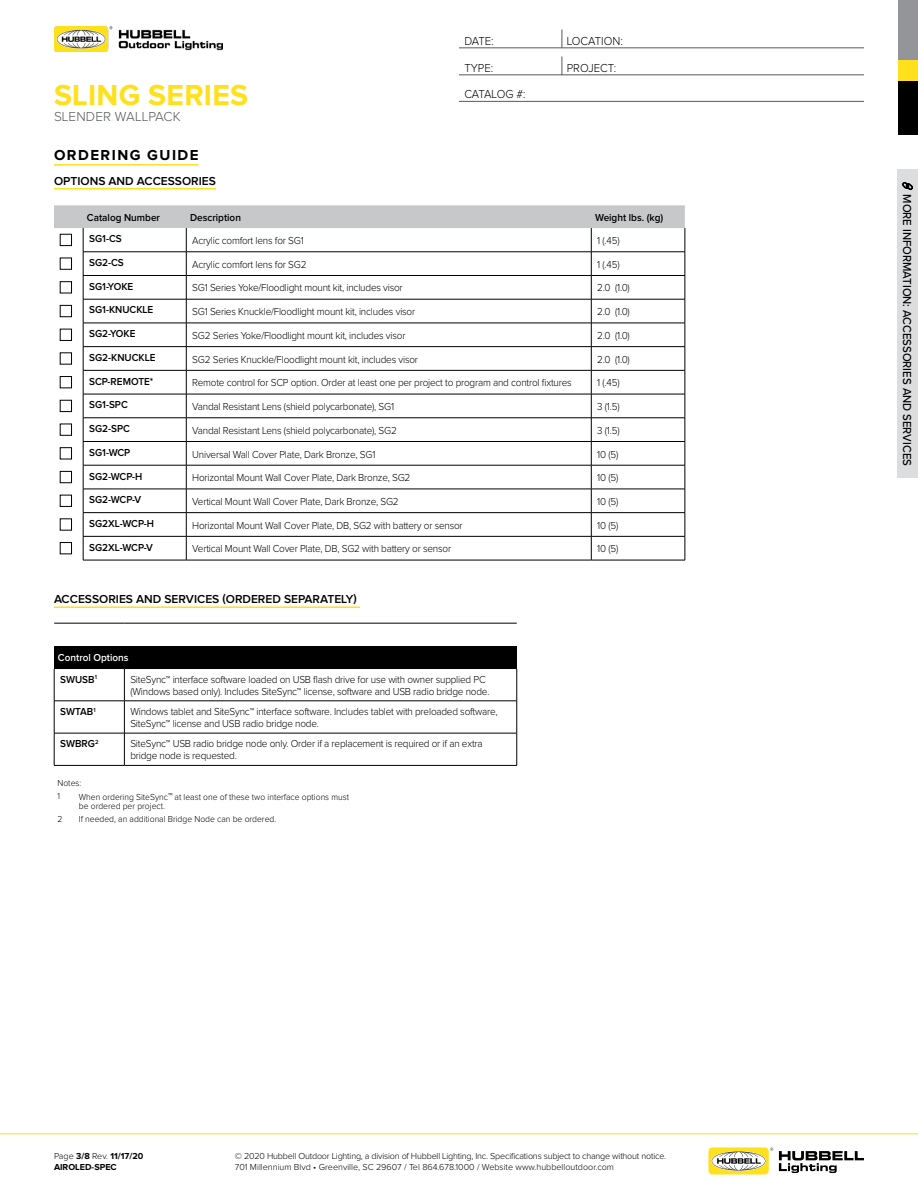
<style>
.page{position:relative;width:918px;height:1188px;background:#fff}
.page>*{position:absolute;margin:0;border:0;box-sizing:border-box;transform-origin:0 0}
.t1{font:700 30px "Proxima Nova";letter-spacing:.01em;color:#ffe01c}
.t2{font:700 15px "Proxima Nova";letter-spacing:.1em;color:#000}
.t3{font:300 13.5px "Proxima Nova";letter-spacing:.01em;color:#58595b}
.t4{font:600 12px "Proxima Nova";color:#000}
.t5{font:500 12px "Proxima Nova";color:#000;scale:.95 1}
.t6{font:300 12px "Proxima Nova";color:#000;scale:.95 1}
.t7{font:300 12px "Proxima Nova";letter-spacing:-.02em;color:#000;scale:.95 1}
.t8{font:300 10.5px/12px "Proxima Nova";letter-spacing:-.02em;color:#000;scale:.95 1}
.t9{font:600 10.5px "Proxima Nova";color:#000;scale:.95 1}
.t10{font:600 10.5px/21.5px "Proxima Nova";color:#fff;scale:.95 1}
.t11{font:300 9px/10.8px "Proxima Nova";letter-spacing:-.02em;color:#000}
.t12{font:300 9px/13.5px "Proxima Nova";color:#000;scale:.95 1}
.t13{font:700 9px/10.8px "Proxima Nova";color:#000}
.s1{color:#000}
.s2{font-size:10.5px}
.s3{font-weight:300}
</style>
<div class="page">
<hr style="left:0;top:1134px;width:918px;height:1px;background:#ffe01c">
<div style="left:898px;top:81px;width:20px;height:54px;background:#000"></div>
<div style="left:898px;top:0;width:20px;height:61px;background:#939598"></div>
<div style="left:898px;top:61px;width:20px;height:20px;background:#ffe01c"></div>
<svg style="left:779px;top:1151px;width:85px;height:22px"></svg>
<div style="left:708px;top:1148px;width:61px;height:26px;background:#ffe01c;border-radius:5px"></div>
<svg style="left:711px;top:1151px;width:55px;height:20px"></svg>
<svg style="left:712px;top:1148px;width:61px;height:22px"></svg>
<img style="left:54px;top:27px;width:168px;height:24px">
<hr style="left:54px;top:164px;width:145px;height:2px;background:#ffe01c">
<hr style="left:459px;top:48px;width:405px;height:1px;background:#58595b">
<svg style="left:562px;top:30px;width:1px;height:18px"></svg>
<hr style="left:459px;top:75px;width:405px;height:1px;background:#58595b">
<hr style="left:459px;top:101px;width:405px;height:1px;background:#58595b">
<svg style="left:562px;top:57px;width:1px;height:18px"></svg>
<hr style="left:54px;top:606px;width:306px;height:2px;background:#ffe01c">
<div style="left:54px;top:646px;width:463px;height:23px;background:#000"></div>
<svg style="left:55px;top:669px;width:462px;height:96px"></svg>
<hr style="left:54px;top:623px;width:70px;height:1px;background:#000">
<hr style="left:124px;top:623px;width:393px;height:1px;background:#000">
<hr style="left:54px;top:669px;width:1px;height:32px;background:#000">
<hr style="left:124px;top:669px;width:1px;height:32px;background:#000">
<hr style="left:517px;top:669px;width:1px;height:32px;background:#000">
<hr style="left:54px;top:701px;width:70px;height:1px;background:#000">
<hr style="left:54px;top:701px;width:1px;height:32px;background:#000">
<hr style="left:124px;top:701px;width:393px;height:1px;background:#000">
<hr style="left:124px;top:701px;width:1px;height:32px;background:#000">
<hr style="left:517px;top:701px;width:1px;height:32px;background:#000">
<hr style="left:54px;top:733px;width:70px;height:1px;background:#000">
<hr style="left:54px;top:733px;width:1px;height:32px;background:#000">
<hr style="left:124px;top:733px;width:393px;height:1px;background:#000">
<hr style="left:124px;top:733px;width:1px;height:32px;background:#000">
<hr style="left:517px;top:733px;width:1px;height:32px;background:#000">
<hr style="left:54px;top:765px;width:70px;height:1px;background:#000">
<hr style="left:124px;top:765px;width:393px;height:1px;background:#000">
<hr style="left:54px;top:188px;width:162px;height:1px;background:#ffe01c">
<svg style="left:54px;top:205px;width:632px;height:355px"></svg>
<hr style="left:83px;top:560px;width:103px;height:1px;background:#000">
<hr style="left:186px;top:560px;width:405px;height:1px;background:#000">
<hr style="left:591px;top:560px;width:94px;height:1px;background:#000">
<div style="left:60px;top:234px;width:12px;height:12px;border:1px solid #000"></div>
<div style="left:60px;top:258px;width:12px;height:11px;border:1px solid #000"></div>
<div style="left:60px;top:281px;width:12px;height:12px;border:1px solid #000"></div>
<div style="left:60px;top:305px;width:12px;height:12px;border:1px solid #000"></div>
<div style="left:60px;top:329px;width:12px;height:12px;border:1px solid #000"></div>
<div style="left:60px;top:353px;width:12px;height:11px;border:1px solid #000"></div>
<div style="left:60px;top:376px;width:12px;height:12px;border:1px solid #000"></div>
<div style="left:60px;top:400px;width:12px;height:12px;border:1px solid #000"></div>
<div style="left:60px;top:424px;width:12px;height:11px;border:1px solid #000"></div>
<div style="left:60px;top:447px;width:12px;height:12px;border:1px solid #000"></div>
<div style="left:60px;top:471px;width:12px;height:12px;border:1px solid #000"></div>
<div style="left:60px;top:495px;width:12px;height:12px;border:1px solid #000"></div>
<div style="left:60px;top:519px;width:12px;height:11px;border:1px solid #000"></div>
<div style="left:60px;top:542px;width:12px;height:12px;border:1px solid #000"></div>
<div style="left:898px;top:169px;width:20px;height:309px;background:#dcddde"></div>
<h1 class="t1" style="left:54px;top:78px;width:196px">SLING SERIES</h1>
<p class="t3" style="left:54px;top:109px;width:128px">SLENDER WALLPACK</p>
<h2 class="t2" style="left:54px;top:147px;width:146px">ORDERING GUIDE</h2>
<p class="t6" style="left:464px;top:34px;width:32px">DATE:</p>
<p class="t6" style="left:567px;top:34px;width:61px">LOCATION:</p>
<p class="t6" style="left:464px;top:61px;width:32px">TYPE:</p>
<p class="t6" style="left:567px;top:61px;width:54px">PROJECT:</p>
<p class="t7" style="left:464px;top:88px;width:66px">CATALOG #:</p>
<p class="t4" style="left:54px;top:174px;width:163px">OPTIONS AND ACCESSORIES</p>
<p class="t9" style="left:87px;top:211px;width:79px">Catalog Number</p>
<p class="t9" style="left:190px;top:211px;width:55px">Description</p>
<p class="t9" style="left:595px;top:211px;width:73px">Weight lbs. (kg)</p>
<p class="t9" style="left:89px;top:233px;width:36px">SG1-CS</p>
<p class="t8" style="left:192px;top:235px;width:119px">Acrylic comfort lens for SG1</p>
<p class="t8" style="left:597px;top:235px;width:25px">1 (.45)</p>
<p class="t9" style="left:89px;top:257px;width:38px">SG2-CS</p>
<p class="t8" style="left:192px;top:259px;width:122px">Acrylic comfort lens for SG2</p>
<p class="t8" style="left:597px;top:259px;width:25px">1 (.45)</p>
<p class="t9" style="left:89px;top:280px;width:48px">SG1-YOKE</p>
<p class="t8" style="left:192px;top:282px;width:223px">SG1 Series Yoke/Floodlight mount kit, includes visor</p>
<p class="t8" style="left:597px;top:282px;width:36px">2.0 (1.0)</p>
<p class="t9" style="left:89px;top:304px;width:69px">SG1-KNUCKLE</p>
<p class="t8" style="left:192px;top:306px;width:236px">SG1 Series Knuckle/Floodlight mount kit, includes visor</p>
<p class="t8" style="left:597px;top:306px;width:36px">2.0 (1.0)</p>
<p class="t9" style="left:89px;top:328px;width:50px">SG2-YOKE</p>
<p class="t8" style="left:192px;top:330px;width:226px">SG2 Series Yoke/Floodlight mount kit, includes visor</p>
<p class="t8" style="left:597px;top:330px;width:36px">2.0 (1.0)</p>
<p class="t9" style="left:89px;top:352px;width:71px">SG2-KNUCKLE</p>
<p class="t8" style="left:192px;top:353px;width:239px">SG2 Series Knuckle/Floodlight mount kit, includes visor</p>
<p class="t8" style="left:597px;top:353px;width:36px">2.0 (1.0)</p>
<p class="t9" style="left:89px;top:375px;width:69px">SCP-REMOTE*</p>
<p class="t8" style="left:192px;top:377px;width:401px">Remote control for SCP option. Order at least one per project to program and control fixtures</p>
<p class="t8" style="left:597px;top:377px;width:25px">1 (.45)</p>
<p class="t9" style="left:89px;top:399px;width:42px">SG1-SPC</p>
<p class="t8" style="left:192px;top:401px;width:214px">Vandal Resistant Lens (shield polycarbonate), SG1</p>
<p class="t8" style="left:597px;top:401px;width:25px">3 (1.5)</p>
<p class="t9" style="left:89px;top:423px;width:44px">SG2-SPC</p>
<p class="t8" style="left:192px;top:425px;width:217px">Vandal Resistant Lens (shield polycarbonate), SG2</p>
<p class="t8" style="left:597px;top:425px;width:25px">3 (1.5)</p>
<p class="t9" style="left:89px;top:446px;width:45px">SG1-WCP</p>
<p class="t8" style="left:192px;top:448px;width:194px">Universal Wall Cover Plate, Dark Bronze, SG1</p>
<p class="t8" style="left:597px;top:448px;width:24px">10 (5)</p>
<p class="t9" style="left:89px;top:470px;width:58px">SG2-WCP-H</p>
<p class="t8" style="left:192px;top:472px;width:231px">Horizontal Mount Wall Cover Plate, Dark Bronze, SG2</p>
<p class="t8" style="left:597px;top:472px;width:24px">10 (5)</p>
<p class="t9" style="left:89px;top:494px;width:56px">SG2-WCP-V</p>
<p class="t8" style="left:192px;top:496px;width:219px">Vertical Mount Wall Cover Plate, Dark Bronze, SG2</p>
<p class="t8" style="left:597px;top:496px;width:24px">10 (5)</p>
<p class="t9" style="left:89px;top:518px;width:70px">SG2XL-WCP-H</p>
<p class="t8" style="left:192px;top:519px;width:286px">Horizontal Mount Wall Cover Plate, DB, SG2 with battery or sensor</p>
<p class="t8" style="left:597px;top:519px;width:24px">10 (5)</p>
<p class="t9" style="left:89px;top:541px;width:69px">SG2XL-WCP-V</p>
<p class="t8" style="left:192px;top:543px;width:274px">Vertical Mount Wall Cover Plate, DB, SG2 with battery or sensor</p>
<p class="t8" style="left:597px;top:543px;width:24px">10 (5)</p>
<p class="t4" style="left:54px;top:593px;width:304px">ACCESSORIES AND SERVICES (ORDERED SEPARATELY)</p>
<p class="t10" style="left:58px;top:647px;width:76px">Control Options<br><span class="s1">SWUSB</span><sup>1</sup></p>
<p class="t8" style="left:130px;top:674px;width:380px">SiteSync™ interface software loaded on USB flash drive for use with owner supplied PC (Windows based only). Includes SiteSync™ license, software and USB radio bridge node.</p>
<p class="t9" style="left:60px;top:706px;width:39px">SWTAB<sup>1</sup></p>
<p class="t8" style="left:130px;top:706px;width:388px">Windows tablet and SiteSync™ interface software. Includes tablet with preloaded software,<br>SiteSync™ license and USB radio bridge node.</p>
<p class="t9" style="left:60px;top:738px;width:42px">SWBRG<sup>2</sup></p>
<p class="t8" style="left:130px;top:738px;width:372px">SiteSync™ USB radio bridge node only. Order if a replacement is required or if an extra bridge node is requested.</p>
<p class="t12" style="left:57px;top:776px;width:27px">Notes:<br>1</p>
<p class="t12" style="left:79px;top:793px;width:286px;line-height:9px">When ordering SiteSync<span class="s2">™</span> at least one of these two interface options must be ordered per project.</p>
<p class="t12" style="left:57px;top:813px;width:7px">2</p>
<p class="t12" style="left:79px;top:813px;width:209px">If needed, an additional Bridge Node can be ordered.</p>
<p class="t13" style="left:54px;top:1151px;width:91px"><span class="s3">Page</span> 3/8 <span class="s3">Rev.</span> 11/17/20<br>AIROLED-SPEC</p>
<p class="t11" style="left:235px;top:1151px;width:433px">© 2020 Hubbell Outdoor Lighting, a division of Hubbell Lighting, Inc. Specifications subject to change without notice.<br>701 Millennium Blvd • Greenville, SC 29607 / Tel 864.678.1000 / Website www.hubbelloutdoor.com</p>
<p class="t5" style="left:916px;top:194px;width:287px;rotate:90deg">MORE INFORMATION: ACCESSORIES AND SERVICES</p>
</div>
